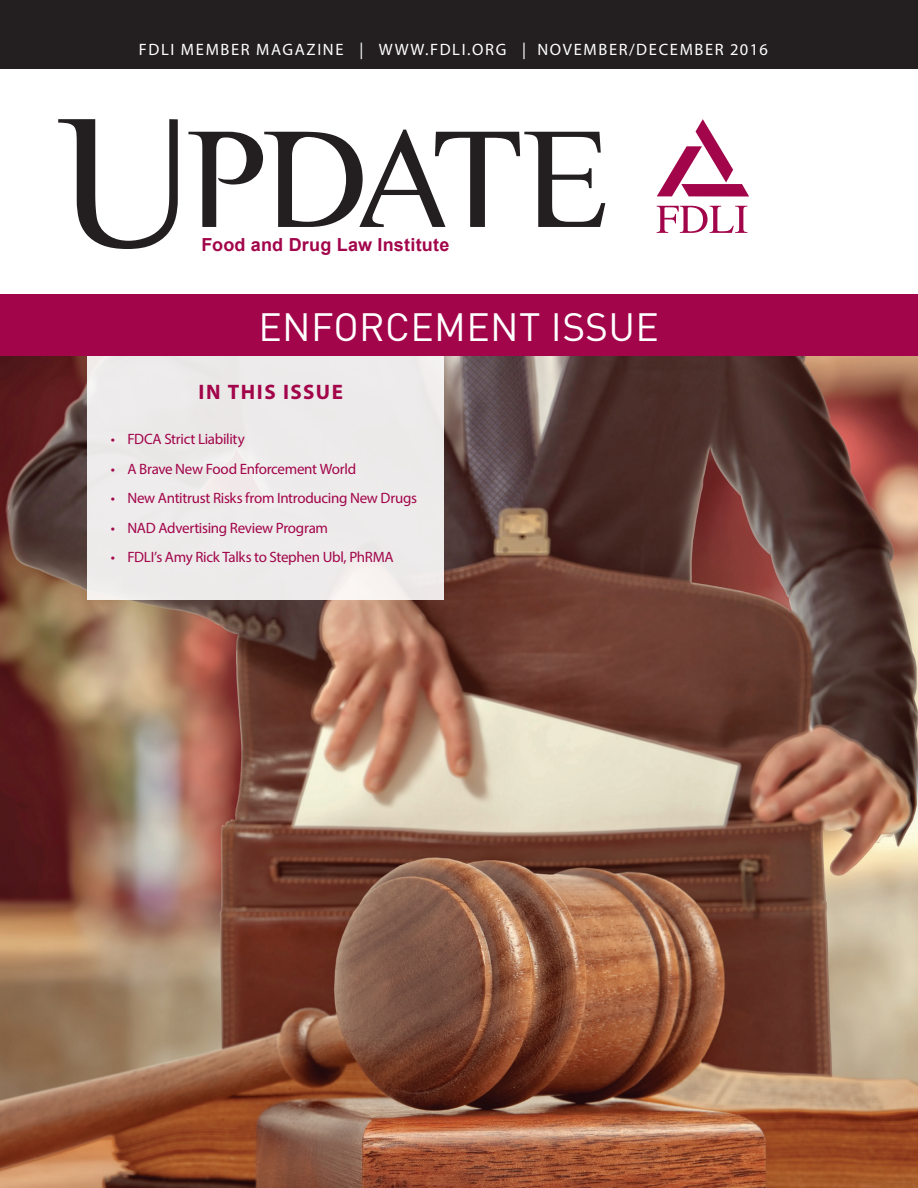
<style>
.page{position:relative;width:918px;height:1188px;background:#fff}
.page>*{position:absolute;margin:0;border:0;box-sizing:border-box;transform-origin:0 0}
.t1{font:39px "DIN";letter-spacing:.01em;color:#fff}
.Main___Body{font:700 21px "Myriad Pro";letter-spacing:.07em;color:#a2054a}
.Main___Body-2{font:700 18px "Arial";letter-spacing:.01em;color:#a2054a}
.t2{font:16.5px "Myriad Pro";letter-spacing:.1em;color:#fff}
.Main___Body_copy_no{font:15px "Myriad Pro";letter-spacing:-.02em;color:#a2054a}
</style>
<div class="page">
<img style="left:0;top:356px;width:918px;height:832px">
<svg style="left:58px;top:119px;width:547px;height:130px"></svg>
<div style="left:0;top:0;width:918px;height:68px;background:#231f20"></div>
<svg style="left:657px;top:206px;width:90px;height:27px"></svg>
<svg style="left:657px;top:119px;width:92px;height:78px"></svg>
<div style="left:0;top:295px;width:918px;height:61px;background:#a2054a"></div>
<div style="left:87px;top:356px;width:357px;height:243px;background:#edebeb"></div>
<p class="t2" style="left:139px;top:40px;width:631px">FDLI MEMBER MAGAZINE | WWW.FDLI.ORG | NOVEMBER/DECEMBER 2016</p>
<p class="Main___Body-2" style="left:202px;top:233px;width:249px">Food and Drug Law Institute</p>
<p class="t1" style="left:258px;top:302px;width:402px">ENFORCEMENT ISSUE</p>
<p class="Main___Body" style="left:199px;top:378px;width:146px">IN THIS ISSUE</p>
<p class="Main___Body_copy_no" style="left:111px;top:430px;width:135px">• FDCA Strict Liability</p>
<p class="Main___Body_copy_no" style="left:111px;top:459px;width:247px">• A Brave New Food Enforcement World</p>
<p class="Main___Body_copy_no" style="left:111px;top:489px;width:307px">• New Antitrust Risks from Introducing New Drugs</p>
<p class="Main___Body_copy_no" style="left:111px;top:518px;width:219px">• NAD Advertising Review Program</p>
<p class="Main___Body_copy_no" style="left:111px;top:548px;width:284px">• FDLI’s Amy Rick Talks to Stephen Ubl, PhRMA</p>
</div>
